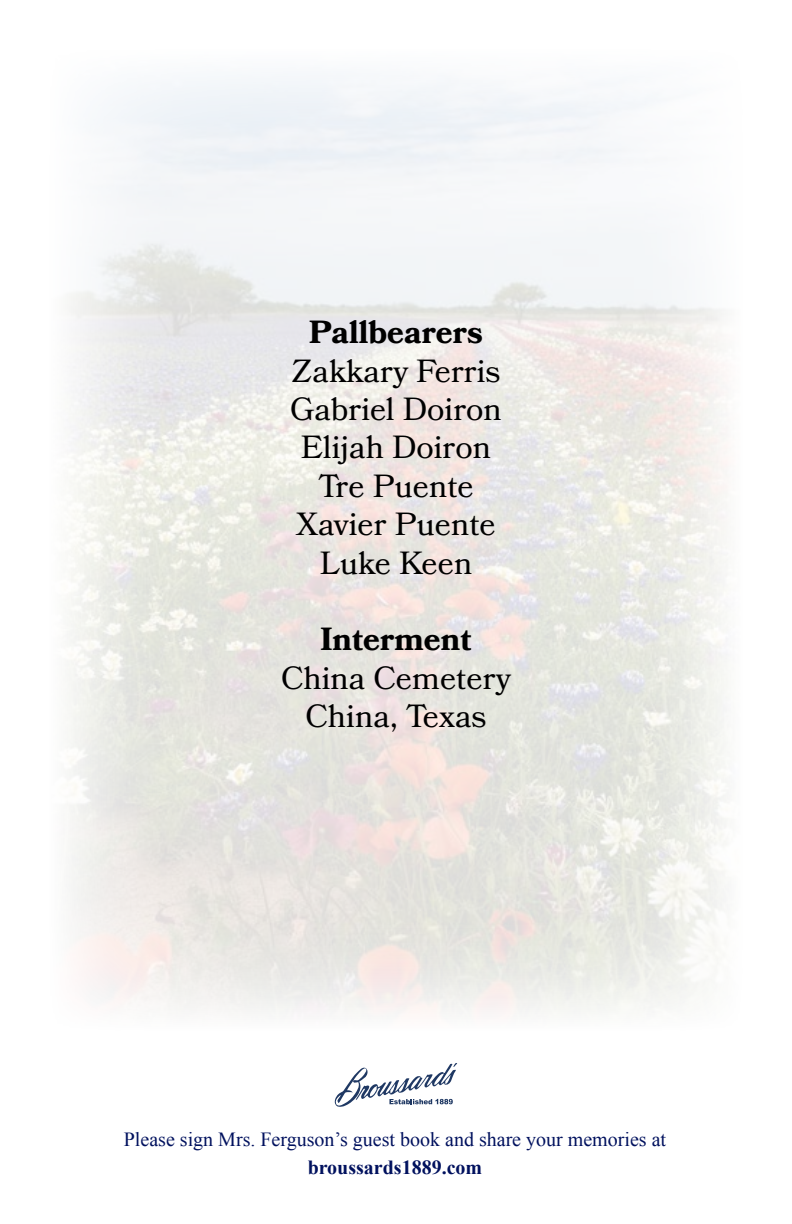
<style>
.page{position:relative;width:792px;height:1224px;background:#fff}
.page>*{position:absolute;margin:0;border:0;box-sizing:border-box;transform-origin:0 0}
.t1{font:32px/38.4px "Bookmania";color:#000;text-align:center}
.t2{font:700 32px "Bookmania";color:#000}
.t3{font:20px "Times New Roman";color:#00115e}
.t4{font:700 20px "Times New Roman";color:#00115e}
</style>
<div class="page">
<svg style="left:335px;top:1063px;width:122px;height:44px"></svg>
<p class="t2" style="left:309px;top:313px;width:175px">Pallbearers</p>
<p class="t1" style="left:290px;top:351px;width:213px">Zakkary Ferris<br>Gabriel Doiron<br>Elijah Doiron<br>Tre Puente<br>Xavier Puente<br>Luke Keen</p>
<p class="t2" style="left:320px;top:621px;width:153px">Interment</p>
<p class="t1" style="left:281px;top:659px;width:231px">China Cemetery<br>China, Texas</p>
<p class="t3" style="left:124px;top:1126px;width:544px">Please sign Mrs. Ferguson’s guest book and share your memories at</p>
<p class="t4" style="left:308px;top:1153px;width:176px">broussards1889.com</p>
</div>
